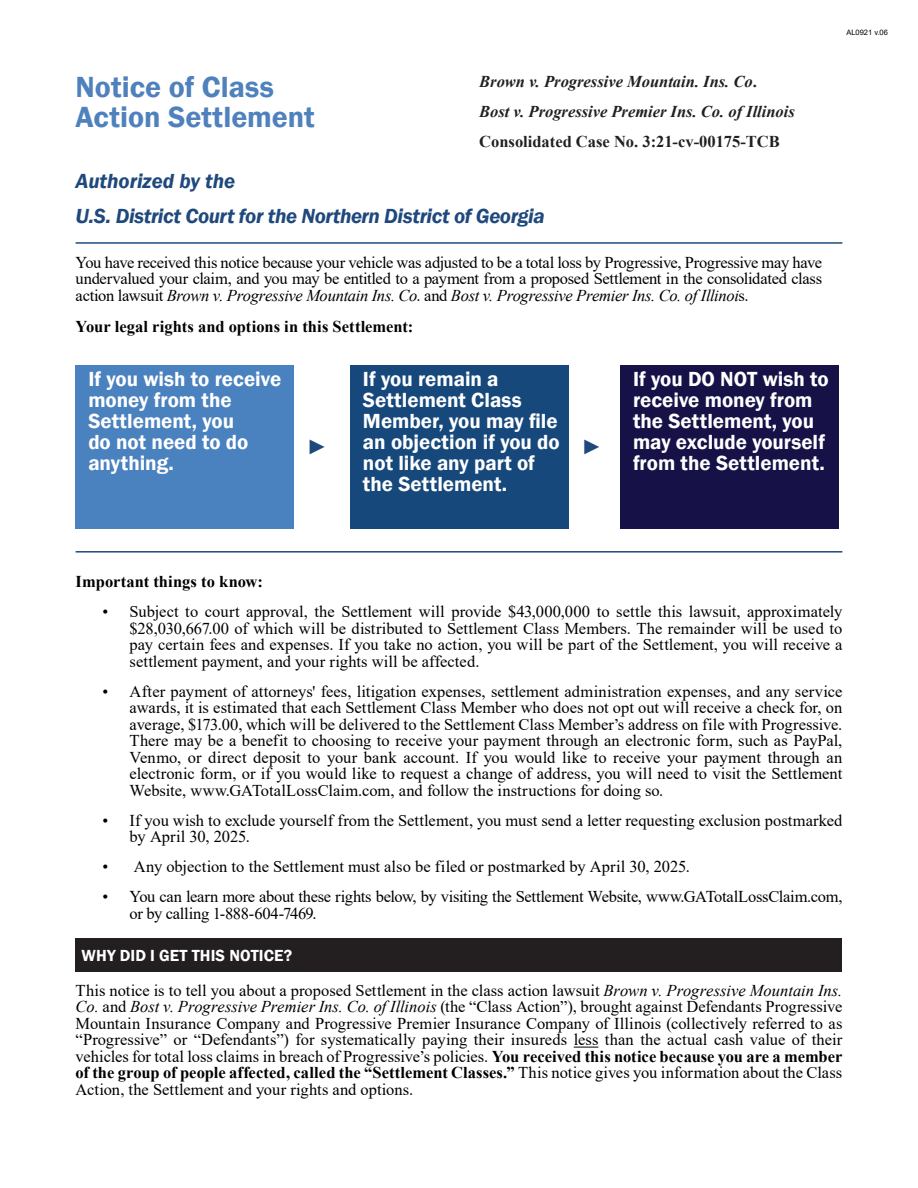
<style>
.page{position:relative;width:918px;height:1188px;background:#fff}
.page>*{position:absolute;margin:0;border:0;box-sizing:border-box;transform-origin:0 0}
.Table_Body_Copy{font:600 30px/30px "Franklin Gothic";color:#4f81bd}
.Body_Copy{font:600 21px/21px "Franklin Gothic";color:#fff}
.Table_Body_Copy-2{font:italic 600 21px "Franklin Gothic";letter-spacing:-.015em;color:#1f497d}
.Body_Copy-2{font:600 21px "Franklin Gothic";color:#1f497d}
.Body_Copy-3{font:16.5px/16.5px "Times New Roman";letter-spacing:-.005em;color:#000;text-align:justify}
.Table_Body_Copy-3{font:16.5px/16.5px "Times New Roman";letter-spacing:-.02em;color:#000;text-align:justify}
.t1{font:italic 700 16.5px "Times New Roman";color:#231f20}
.Body_Copy-4{font:700 16.5px "Times New Roman";color:#000}
.t2{font:700 16.5px "Times New Roman";color:#231f20}
.t3{font:600 16.5px "Franklin Gothic";letter-spacing:.005em;color:#fff}
.t4{font:7.5px "Arial";color:#000}
.s1{font-style:normal}
.s2{font-style:italic}
.s3{font-weight:700}
</style>
<div class="page">
<svg style="left:574px;top:1047px;width:24px;height:1px"></svg>
<hr style="left:76px;top:242px;width:383px;height:2px;background:#1f497d">
<hr style="left:459px;top:242px;width:383px;height:2px;background:#1f497d">
<div style="left:76px;top:365px;width:218px;height:164px;background:#4a81bf"></div>
<div style="left:350px;top:365px;width:219px;height:164px;background:#16487c"></div>
<div style="left:620px;top:365px;width:219px;height:164px;background:#161147"></div>
<hr style="left:76px;top:551px;width:766px;height:2px;background:#1f497d">
<div style="left:76px;top:938px;width:766px;height:34px;background:#231f20"></div>
<p class="Table_Body_Copy" style="left:76px;top:72px;width:241px">Notice of Class<br>Action Settlement</p>
<p class="t1" style="left:479px;top:70px;width:279px">Brown v. Progressive Mountain. Ins. Co<span class="s1">.</span></p>
<p class="t1" style="left:479px;top:100px;width:317px">Bost v. Progressive Premier Ins. Co. of Illinois</p>
<p class="t2" style="left:479px;top:129px;width:302px">Consolidated Case No. 3:21-cv-00175-TCB</p>
<p class="Table_Body_Copy-2" style="left:76px;top:168px;width:161px">Authorized by the</p>
<p class="Table_Body_Copy-2" style="left:76px;top:202px;width:471px">U.S. District Court for the Northern District of Georgia</p>
<p class="Table_Body_Copy-3" style="left:76px;top:254px;width:748px">You have received this notice because your vehicle was adjusted to be a total loss by Progressive, Progressive may have undervalued your claim, and you may be entitled to a payment from a proposed Settlement in the consolidated class action lawsuit <span class="s2">Brown v. Progressive Mountain Ins. Co</span>. and <span class="s2">Bost v. Progressive Premier Ins. Co. of Illinoi</span>s.</p>
<p class="Body_Copy-4" style="left:76px;top:314px;width:339px">Your legal rights and options in this Settlement:</p>
<p class="Body_Copy" style="left:88px;top:368px;width:194px">If you wish to receive money from the<br>Settlement, you<br>do not need to do anything.</p>
<p class="Body_Copy" style="left:363px;top:368px;width:198px">If you remain a<br>Settlement Class<br>Member, you may file an objection if you do not like any part of the Settlement.</p>
<p class="Body_Copy" style="left:633px;top:368px;width:197px">If you DO NOT wish to receive money from the Settlement, you may exclude yourself from the Settlement.</p>
<p class="Body_Copy-2" style="left:307px;top:434px;width:22px">►</p>
<p class="Body_Copy-2" style="left:581px;top:434px;width:22px">►</p>
<p class="t4" style="left:846px;top:28px;width:43px">AL0921 v.06</p>
<p class="Body_Copy-4" style="left:76px;top:570px;width:189px">Important things to know:</p>
<p class="Body_Copy-3" style="left:130px;top:603px;width:714px;text-indent:-27px">• Subject to court approval, the Settlement will provide $43,000,000 to settle this lawsuit, approximately $28,030,667.00 of which will be distributed to Settlement Class Members. The remainder will be used to pay certain fees and expenses. If you take no action, you will be part of the Settlement, you will receive a settlement payment, and your rights will be affected.</p>
<p class="Body_Copy-3" style="left:130px;top:682px;width:714px;text-indent:-27px">• After payment of attorneys' fees, litigation expenses, settlement administration expenses, and any service awards, it is estimated that each Settlement Class Member who does not opt out will receive a check for, on average, $173.00, which will be delivered to the Settlement Class Member’s address on file with Progressive.<br>There may be a benefit to choosing to receive your payment through an electronic form, such as PayPal, Venmo, or direct deposit to your bank account. If you would like to receive your payment through an electronic form, or if you would like to request a change of address, you will need to visit the Settlement Website, www.GATotalLossClaim.com, and follow the instructions for doing so.</p>
<p class="Body_Copy-3" style="left:130px;top:811px;width:714px;text-indent:-27px">• If you wish to exclude yourself from the Settlement, you must send a letter requesting exclusion postmarked by April 30, 2025.</p>
<p class="Body_Copy-3" style="left:103px;top:858px;width:589px">• Any objection to the Settlement must also be filed or postmarked by April 30, 2025.</p>
<p class="Body_Copy-3" style="left:130px;top:888px;width:714px;text-indent:-27px">• You can learn more about these rights below, by visiting the Settlement Website, www.GATotalLossClaim.com, or by calling 1-888-604-7469.</p>
<h1 class="t3" style="left:82px;top:945px;width:212px">WHY DID I GET THIS NOTICE?</h1>
<p class="Body_Copy-3" style="left:76px;top:982px;width:768px">This notice is to tell you about a proposed Settlement in the class action lawsuit <span class="s2">Brown v. Progressive Mountain Ins.<br>Co.</span> and <span class="s2">Bost v. Progressive Premier Ins. Co. of Illinois</span> (the “Class Action”), brought against Defendants Progressive Mountain Insurance Company and Progressive Premier Insurance Company of Illinois (collectively referred to as “Progressive” or “Defendants”) for systematically paying their insureds less than the actual cash value of their vehicles for total loss claims in breach of Progressive’s policies. <span class="s3">You received this notice because you are a member of the group of people affected, called the “Settlement Classes.”</span> This notice gives you information about the Class Action, the Settlement and your rights and options.</p>
</div>
